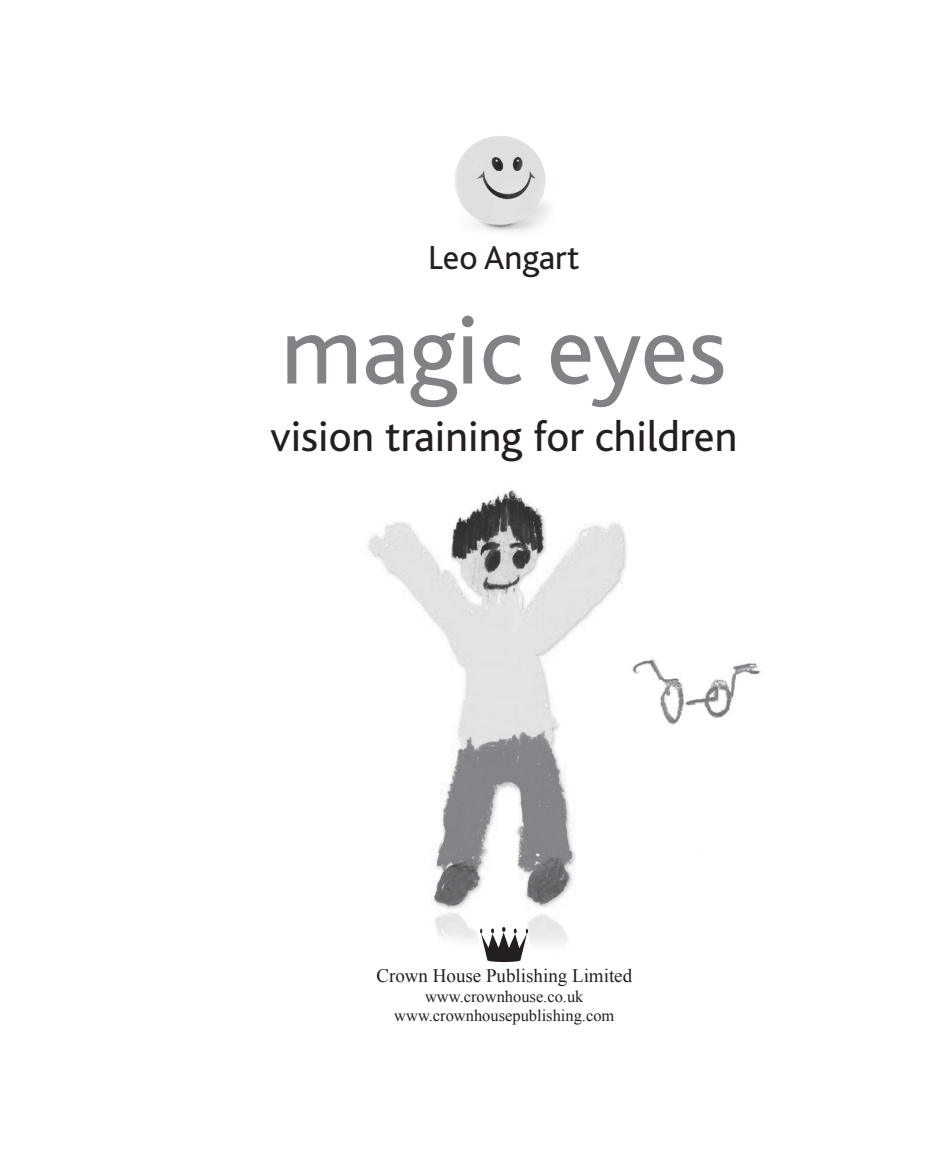
<style>
.page{position:relative;width:944px;height:1149px;background:#fff}
.page>*{position:absolute;margin:0;border:0;box-sizing:border-box;transform-origin:0 0}
.t1{font:99.67px "Bliss";color:#808285}
.t2{font:43.88px "Bliss";color:#231f20}
.t3{font:34.88px "Bliss";color:#231f20}
.t4{font:18.9px "Times New Roman";color:#231f20}
.t5{font:16.43px/19.8px "Times New Roman";color:#231f20;text-align:center}
</style>
<div class="page">
<img style="left:367px;top:490px;width:394px;height:455px">
<img style="left:455px;top:136px;width:95px;height:97px">
<img style="left:481px;top:927px;width:46px;height:34px">
<h3 class="t3" style="left:428px;top:239px;width:153px">Leo Angart</h3>
<h1 class="t1" style="left:281px;top:298px;width:447px">magic eyes</h1>
<h2 class="t2" style="left:270px;top:413px;width:468px">vision training for children</h2>
<p class="t4" style="left:376px;top:962px;width:257px">Crown House Publishing Limited</p>
<p class="t5" style="left:394px;top:985px;width:222px">www.crownhouse.co.uk www.crownhousepublishing.com</p>
</div>
